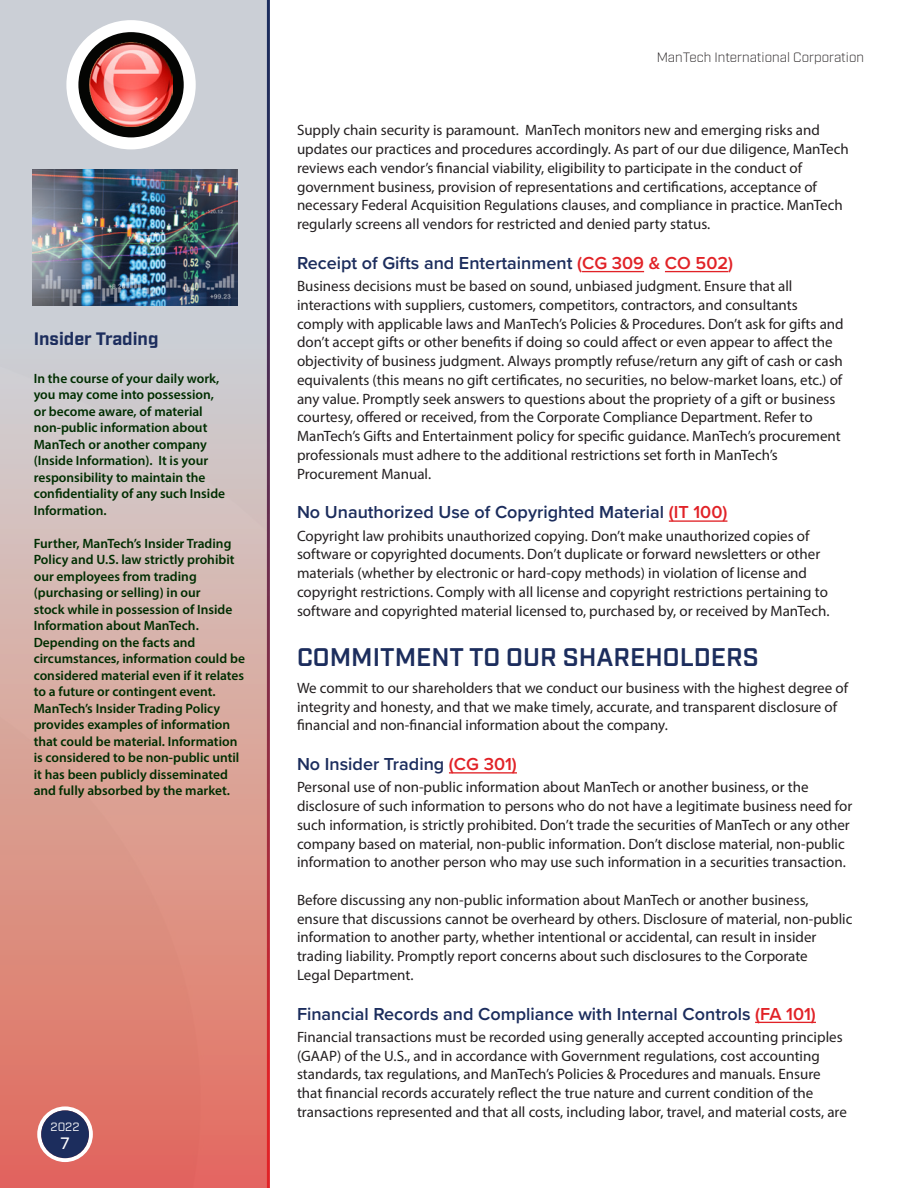
<style>
.page{position:relative;width:918px;height:1188px;background:#fff}
.page>*{position:absolute;margin:0;border:0;box-sizing:border-box;transform-origin:0 0}
._2016_Header_2{font:600 25.5px "Industry";color:#1c2d5d}
._2016_Header_3{font:600 18px "Proxima Nova";color:#1c2d5d}
.t1{font:700 18px "Industry";color:#1c2d5d}
.t2{font:500 16.5px "Industry";color:#fff}
.Main_Body_Text{font:15px/18.8px "Myriad Pro";color:#231f20}
.Side_Bar{font:600 13.5px/16.5px "Myriad Pro";color:#002e01}
.t3{font:300 13.5px "Industry";color:#231f20}
.t4{font:12px "Industry";color:#fff}
.s1{color:#e12227}
</style>
<div class="page">
<svg style="left:0;top:0;width:267px;height:1188px;background:#d6aaa4"></svg>
<svg style="left:37px;top:1106px;width:56px;height:56px"></svg>
<div style="left:41px;top:1110px;width:48px;height:48px;background:#1c2d5d;border-radius:50%"></div>
<svg style="left:72px;top:26px;width:118px;height:117px;fill:#040503"></svg>
<div style="left:66px;top:20px;width:130px;height:129px;border:12px solid #fff;border-radius:50%"></div>
<img style="left:90px;top:43px;width:82px;height:84px">
<hr style="left:582px;top:271px;width:62px;height:1px;background:#e12227">
<hr style="left:665px;top:271px;width:63px;height:1px;background:#e12227">
<hr style="left:669px;top:520px;width:58px;height:2px;background:#e12227">
<hr style="left:449px;top:772px;width:68px;height:2px;background:#e12227">
<hr style="left:755px;top:1022px;width:61px;height:1px;background:#e12227">
<img style="left:33px;top:170px;width:204px;height:136px">
<p class="t1" style="left:34px;top:328px;width:126px">Insider Trading</p>
<p class="Side_Bar" style="left:34px;top:370px;width:193px">In the course of your daily work, you may come into possession, or become aware, of material non-public information about<br>ManTech or another company (Inside Information). It is your responsibility to maintain the confidentiality of any such Inside<br>Information.</p>
<p class="Side_Bar" style="left:34px;top:535px;width:213px">Further, ManTech’s Insider Trading Policy and U.S. law strictly prohibit our employees from trading (purchasing or selling) in our<br>stock while in possession of Inside Information about ManTech.<br>Depending on the facts and circumstances, information could be considered material even if it relates to a future or contingent event.<br>ManTech’s Insider Trading Policy provides examples of information that could be material. Information is considered to be non-public until it has been publicly disseminated and fully absorbed by the market.</p>
<p class="t4" style="left:51px;top:1119px;width:31px">2022</p>
<p class="t2" style="left:60px;top:1133px;width:11px">7</p>
<p class="t3" style="left:657px;top:50px;width:209px">ManTech International Corporation</p>
<p class="Main_Body_Text" style="left:297px;top:121px;width:553px">Supply chain security is paramount. ManTech monitors new and emerging risks and updates our practices and procedures accordingly. As part of our due diligence, ManTech reviews each vendor’s financial viability, eligibility to participate in the conduct of government business, provision of representations and certifications, acceptance of necessary Federal Acquisition Regulations clauses, and compliance in practice. ManTech regularly screens all vendors for restricted and denied party status.</p>
<p class="_2016_Header_3" style="left:297px;top:250px;width:438px">Receipt of Gifts and Entertainment <span class="s1">(CG 309 &amp; CO 502)</span></p>
<p class="Main_Body_Text" style="left:297px;top:277px;width:548px">Business decisions must be based on sound, unbiased judgment. Ensure that all interactions with suppliers, customers, competitors, contractors, and consultants comply with applicable laws and ManTech’s Policies &amp; Procedures. Don’t ask for gifts and don’t accept gifts or other benefits if doing so could affect or even appear to affect the objectivity of business judgment. Always promptly refuse/return any gift of cash or cash equivalents (this means no gift certificates, no securities, no below-market loans, etc.) of any value. Promptly seek answers to questions about the propriety of a gift or business courtesy, offered or received, from the Corporate Compliance Department. Refer to ManTech’s Gifts and Entertainment policy for specific guidance. ManTech’s procurement professionals must adhere to the additional restrictions set forth in ManTech’s</p>
<p class="Main_Body_Text" style="left:297px;top:464px;width:136px">Procurement Manual.</p>
<p class="_2016_Header_3" style="left:297px;top:499px;width:432px">No Unauthorized Use of Copyrighted Material <span class="s1">(IT 100)</span></p>
<p class="Main_Body_Text" style="left:297px;top:526px;width:534px">Copyright law prohibits unauthorized copying. Don’t make unauthorized copies of software or copyrighted documents. Don’t duplicate or forward newsletters or other materials (whether by electronic or hard-copy methods) in violation of license and copyright restrictions. Comply with all license and copyright restrictions pertaining to software and copyrighted material licensed to, purchased by, or received by ManTech.</p>
<p class="_2016_Header_2" style="left:297px;top:642px;width:317px">COMMITMENT TO OUR SHARE</p>
<p class="_2016_Header_2" style="left:645px;top:642px;width:82px">HOLDERS</p>
<p class="Main_Body_Text" style="left:297px;top:678px;width:553px">We commit to our shareholders that we conduct our business with the highest degree of integrity and honesty, and that we make timely, accurate, and transparent disclosure of financial and non-financial information about the company.</p>
<p class="_2016_Header_3" style="left:297px;top:751px;width:221px">No Insider Trading <span class="s1">(CG 301)</span></p>
<p class="Main_Body_Text" style="left:297px;top:778px;width:557px">Personal use of non-public information about ManTech or another business, or the disclosure of such information to persons who do not have a legitimate business need for such information, is strictly prohibited. Don’t trade the securities of ManTech or any other company based on material, non-public information. Don’t disclose material, non-public information to another person who may use such information in a securities transaction.</p>
<p class="Main_Body_Text" style="left:297px;top:890px;width:557px">Before discussing any non-public information about ManTech or another business, ensure that discussions cannot be overheard by others. Disclosure of material, non-public information to another party, whether intentional or accidental, can result in insider trading liability. Promptly report concerns about such disclosures to the Corporate</p>
<p class="Main_Body_Text" style="left:297px;top:965px;width:118px">Legal Department.</p>
<p class="_2016_Header_3" style="left:297px;top:1000px;width:520px">Financial Records and Compliance with Internal Controls <span class="s1">(FA 101)</span></p>
<p class="Main_Body_Text" style="left:297px;top:1027px;width:551px">Financial transactions must be recorded using generally accepted accounting principles (GAAP) of the U.S., and in accordance with Government regulations, cost accounting standards, tax regulations, and ManTech’s Policies &amp; Procedures and manuals. Ensure that financial records accurately reflect the true nature and current condition of the transactions represented and that all costs, including labor, travel, and material costs, are</p>
</div>
